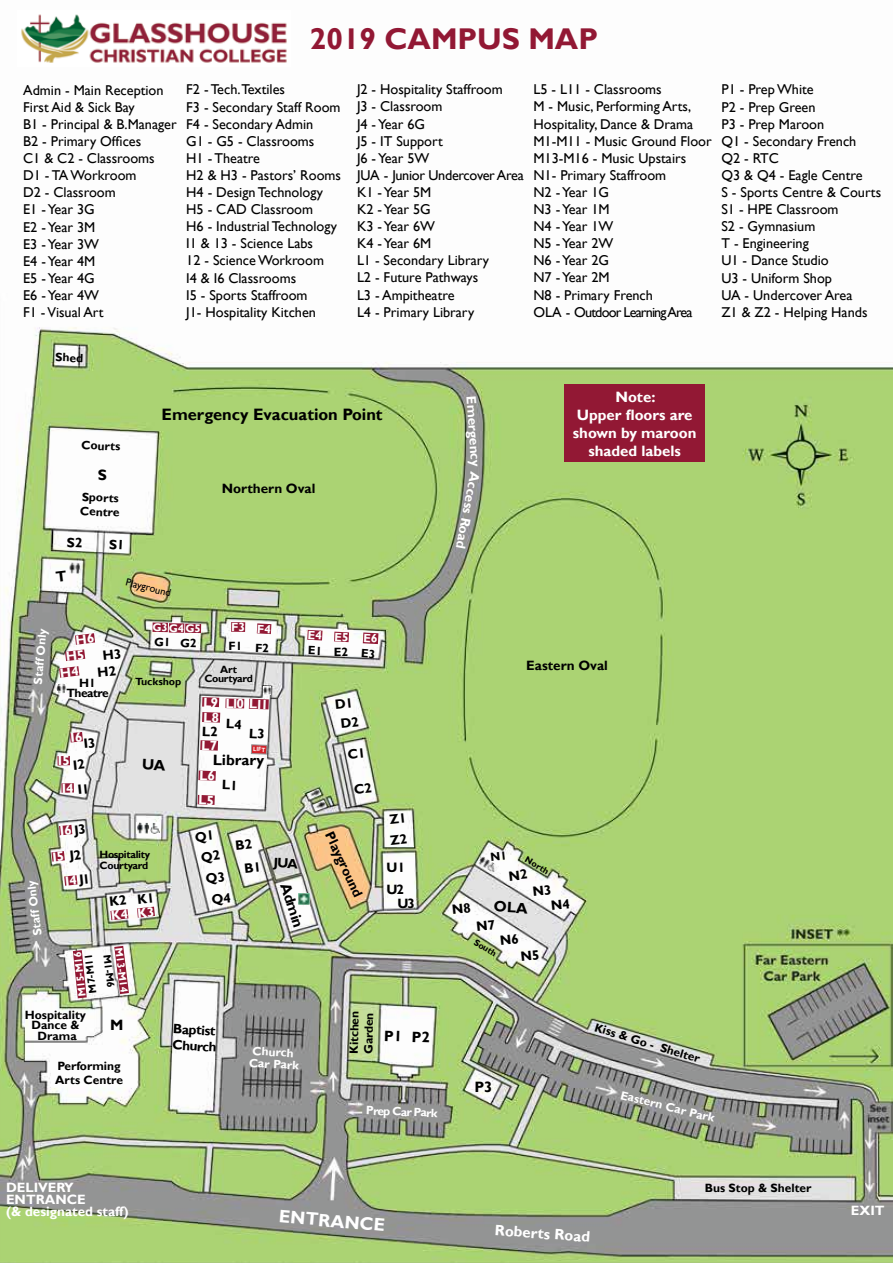
<style>
.page{position:relative;width:893px;height:1263px;background:#fff}
.page>*{position:absolute;margin:0;border:0;box-sizing:border-box;transform-origin:0 0}
.t1{font:700 30px "Gill Sans";color:#921834}
.t2{font:700 18px "Gill Sans";color:#fff}
.t3{font:700 16.5px "Gill Sans";color:#000}
.t4{font:700 15px/18px "Gill Sans";color:#fff;text-align:center}
.t5{font:700 15px "Gill Sans";color:#000}
.t6{font:14.25px/17.1px "Gill Sans";color:#000}
.t7{font:700 13.5px/12px "Gill Sans";color:#fff}
.t8{font:700 13.5px/16.2px "Gill Sans";color:#000}
.t9{font:700 12px/14.4px "Gill Sans";color:#000}
.t10{font:700 12px/12px "Gill Sans";color:#fff}
.t11{font:700 12px/10.5px "Gill Sans";letter-spacing:-.04em;color:#000;text-align:center}
.t12{font:700 11.25px "Gill Sans";color:#fff}
.t13{font:700 10.5px/10.5px "Gill Sans";letter-spacing:-.03em;color:#000}
.t14{font:700 10.5px "Gill Sans";color:#fff}
.t15{font:10.5px "Gill Sans";color:#000}
.t16{font:700 9px "Gill Sans";color:#000}
.t17{font:700 6.15px "Gill Sans";color:#fff;scale:.85 1}
.s1{color:#000}
</style>
<div class="page">
<img style="left:0;top:327px;width:893px;height:936px">
<img style="left:21px;top:14px;width:266px;height:49px">
<div style="left:564px;top:384px;width:141px;height:78px;background:#921834"></div>
<img style="left:476px;top:855px;width:23px;height:20px">
<svg style="left:73px;top:950px;width:14px;height:48px"></svg>
<svg style="left:114px;top:946px;width:15px;height:48px"></svg>
<div style="left:61px;top:783px;width:13px;height:10px;background:#921834"></div>
<svg style="left:64px;top:875px;width:13px;height:11px"></svg>
<svg style="left:59px;top:825px;width:13px;height:10px"></svg>
<svg style="left:110px;top:909px;width:18px;height:11px"></svg>
<svg style="left:137px;top:907px;width:18px;height:11px"></svg>
<div style="left:152px;top:622px;width:16px;height:10px;background:#921834"></div>
<div style="left:185px;top:624px;width:16px;height:9px;background:#921834"></div>
<div style="left:169px;top:623px;width:15px;height:10px;background:#921834"></div>
<svg style="left:231px;top:622px;width:14px;height:10px"></svg>
<svg style="left:307px;top:630px;width:15px;height:10px"></svg>
<svg style="left:334px;top:632px;width:15px;height:10px"></svg>
<svg style="left:51px;top:851px;width:14px;height:11px"></svg>
<div style="left:57px;top:756px;width:13px;height:9px;background:#921834"></div>
<svg style="left:251px;top:744px;width:17px;height:11px"></svg>
<img style="left:136px;top:822px;width:23px;height:11px">
<svg style="left:308px;top:789px;width:18px;height:22px"></svg>
<svg style="left:298px;top:894px;width:11px;height:11px"></svg>
<svg style="left:143px;top:759px;width:23px;height:11px"></svg>
<svg style="left:56px;top:563px;width:25px;height:19px"></svg>
<svg style="left:491px;top:851px;width:14px;height:10px"></svg>
<svg style="left:509px;top:869px;width:18px;height:11px"></svg>
<svg style="left:453px;top:903px;width:18px;height:11px"></svg>
<svg style="left:63px;top:783px;width:10px;height:10px"></svg>
<svg style="left:70px;top:732px;width:25px;height:16px"></svg>
<svg style="left:212px;top:893px;width:19px;height:13px"></svg>
<svg style="left:206px;top:872px;width:18px;height:13px"></svg>
<svg style="left:201px;top:850px;width:19px;height:13px"></svg>
<svg style="left:195px;top:831px;width:17px;height:13px"></svg>
<svg style="left:245px;top:862px;width:14px;height:11px"></svg>
<svg style="left:236px;top:839px;width:16px;height:11px"></svg>
<svg style="left:198px;top:770px;width:18px;height:11px"></svg>
<svg style="left:226px;top:687px;width:44px;height:22px"></svg>
<svg style="left:198px;top:795px;width:17px;height:10px"></svg>
<svg style="left:232px;top:623px;width:12px;height:8px"></svg>
<svg style="left:256px;top:644px;width:13px;height:8px"></svg>
<svg style="left:309px;top:646px;width:11px;height:9px"></svg>
<svg style="left:362px;top:632px;width:16px;height:26px"></svg>
<svg style="left:348px;top:748px;width:15px;height:11px"></svg>
<svg style="left:354px;top:783px;width:18px;height:11px"></svg>
<svg style="left:387px;top:863px;width:15px;height:9px"></svg>
<svg style="left:257px;top:623px;width:14px;height:11px"></svg>
<svg style="left:56px;top:633px;width:65px;height:60px"></svg>
<svg style="left:223px;top:780px;width:12px;height:10px"></svg>
<svg style="left:200px;top:697px;width:20px;height:54px"></svg>
<svg style="left:250px;top:728px;width:14px;height:10px"></svg>
<svg style="left:227px;top:719px;width:14px;height:10px"></svg>
<svg style="left:273px;top:858px;width:25px;height:12px"></svg>
<svg style="left:494px;top:901px;width:34px;height:12px"></svg>
<svg style="left:67px;top:537px;width:15px;height:10px"></svg>
<svg style="left:109px;top:539px;width:13px;height:10px"></svg>
<svg style="left:477px;top:920px;width:62px;height:41px"></svg>
<h1 class="t1" style="left:310px;top:20px;width:290px">2019 CAMPUS MAP</h1>
<p class="t6" style="left:23px;top:82px;width:155px">Admin - Main Reception<br>First Aid &amp; Sick Bay<br>B1 - Principal &amp; B.Manager<br>B2 - Primary Offices<br>C1 &amp; C2 - Classrooms<br>D1 - TA Workroom<br>D2 - Classroom<br>E1 - Year 3G<br>E2 - Year 3M<br>E3 - Year 3W<br>E4 - Year 4M<br>E5 - Year 4G<br>E6 - Year 4W<br>F1 - Visual Art</p>
<p class="t6" style="left:186px;top:81px;width:156px">F2 - Tech.Textiles<br>F3 - Secondary Staff Room<br>F4 - Secondary Admin<br>G1 - G5 - Classrooms<br>H1 - Theatre<br>H2 &amp; H3 - Pastors’ Rooms<br>H4 - Design Technology<br>H5 - CAD Classroom<br>H6 - Industrial Technology<br>I1 &amp; 13 - Science Labs<br>12 - Science Workroom<br>I4 &amp; I6 Classrooms<br>I5 - Sports Staffroom<br>J1- Hospitality Kitchen</p>
<p class="t6" style="left:357px;top:81px;width:168px">J2 - Hospitality Staffroom<br>J3 - Classroom<br>J4 - Year 6G<br>J5 - IT Support<br>J6 - Year 5W<br>JUA - Junior Undercover Area<br>K1 - Year 5M<br>K2 - Year 5G<br>K3 - Year 6W<br>K4 - Year 6M<br>L1 - Secondary Library<br>L2 - Future Pathways<br>L3 - Ampitheatre<br>L4 - Primary Library</p>
<p class="t6" style="left:533px;top:81px;width:180px">L5 - L11 - Classrooms<br>M - Music, Performing Arts,<br>Hospitality, Dance &amp; Drama<br>M1-M11 - Music Ground Floor<br>M13-M16 - Music Upstairs<br>N1- Primary Staffroom<br>N2 - Year 1G<br>N3 - Year 1M<br>N4 - Year 1W<br>N5 - Year 2W<br>N6 - Year 2G<br>N7 - Year 2M<br>N8 - Primary French<br>OLA - Outdoor Learning Area</p>
<p class="t6" style="left:721px;top:81px;width:161px">P1 - Prep White<br>P2 - Prep Green<br>P3 - Prep Maroon<br>Q1 - Secondary French<br>Q2 - RTC<br>Q3 &amp; Q4 - Eagle Centre<br>S - Sports Centre &amp; Courts<br>S1 - HPE Classroom<br>S2 - Gymnasium<br>T - Engineering<br>U1 - Dance Studio<br>U3 - Uniform Shop<br>UA - Undercover Area<br>Z1 &amp; Z2 - Helping Hands</p>
<p class="t9" style="left:56px;top:350px;width:29px;rotate:2deg">Shed</p>
<p class="t9" style="left:82px;top:438px;width:40px;rotate:3deg">Courts</p>
<p class="t5" style="left:98px;top:466px;width:11px">S</p>
<p class="t9" style="left:81px;top:489px;width:41px;rotate:3deg">Sports<br>Centre</p>
<p class="t3" style="left:162px;top:404px;width:223px">Emergency Evacuation Point</p>
<p class="t8" style="left:222px;top:481px;width:95px">Northern Oval</p>
<p class="t10" style="left:32px;top:684px;width:57px;rotate:-85deg">Staff Only</p>
<p class="t11" style="left:66px;top:678px;width:44px">H1<br>Theatre</p>
<p class="t15" style="left:127px;top:576px;width:48px;rotate:14deg">Playground</p>
<p class="t12" style="left:153px;top:621px;width:50px;rotate:1deg">G3G4G5</p>
<p class="t9" style="left:154px;top:635px;width:44px;rotate:2deg">G1 G2</p>
<p class="t9" style="left:229px;top:639px;width:15px">F1</p>
<p class="t13" style="left:135px;top:676px;width:48px;rotate:1deg">Tuckshop</p>
<p class="t13" style="left:204px;top:665px;width:50px;line-height:9px;text-align:center">Art<br>Courtyard</p>
<p class="t8" style="left:72px;top:753px;width:16px;line-height:25px;rotate:-6deg">I2<br>I1</p>
<p class="t17" style="left:253px;top:745px;width:16px;rotate:2deg">LIFT</p>
<p class="t5" style="left:213px;top:750px;width:53px;rotate:1deg">Library</p>
<p class="t10" style="left:32px;top:936px;width:57px;rotate:-97deg">Staff Only</p>
<p class="t7" style="left:48px;top:820px;width:38px;line-height:25.3px;text-indent:10px;rotate:-6deg">J6 <span class="s1">J3<br></span>J5 <span class="s1">J2</span></p>
<p class="t7" style="left:64px;top:876px;width:27px;rotate:-6deg">J4 <span class="s1">J1</span></p>
<p class="t13" style="left:100px;top:850px;width:52px">Hospitality<br>Courtyard</p>
<p class="t8" style="left:109px;top:894px;width:47px;rotate:-6deg">K2 K1</p>
<p class="t7" style="left:110px;top:910px;width:45px;rotate:-6deg">K4 K3</p>
<p class="t14" style="left:76px;top:997px;width:47px;rotate:-96deg">M15-M16</p>
<p class="t13" style="left:88px;top:993px;width:41px;rotate:-97deg">M7-M11</p>
<p class="t14" style="left:125px;top:947px;width:47px;rotate:83deg">M13-M14</p>
<p class="t13" style="left:112px;top:953px;width:35px;rotate:83deg">M1-M6</p>
<p class="t10" style="left:308px;top:629px;width:72px;rotate:3deg">E4 E5 E6</p>
<p class="t9" style="left:334px;top:645px;width:16px">E2</p>
<p class="t8" style="left:334px;top:695px;width:23px;line-height:19.5px;rotate:-6deg">D1<br>D2</p>
<p class="t5" style="left:294px;top:881px;width:47px;rotate:72deg">Admin</p>
<p class="t8" style="left:336px;top:829px;width:72px;rotate:65deg">Playground</p>
<p class="t8" style="left:387px;top:810px;width:20px;line-height:20.7px;rotate:-6deg">Z1<br>Z2</p>
<p class="t8" style="left:386px;top:882px;width:19px">U2</p>
<p class="t8" style="left:398px;top:895px;width:19px">U3</p>
<p class="t9" style="left:25px;top:1009px;width:63px;line-height:10.5px;text-align:center">Hospitality<br>Dance &amp;<br>Drama</p>
<p class="t9" style="left:55px;top:1059px;width:69px;line-height:13.5px">Performing<br>Arts Centre</p>
<p class="t5" style="left:110px;top:1016px;width:15px">M</p>
<p class="t8" style="left:174px;top:1021px;width:46px;rotate:3deg">Baptist<br>Church</p>
<p class="t10" style="left:250px;top:1045px;width:52px;rotate:3deg">Church<br>Car Park</p>
<p class="t9" style="left:347px;top:1053px;width:44px;rotate:-89deg">Kitchen<br>Garden</p>
<p class="t5" style="left:384px;top:1027px;width:47px;rotate:2deg">P1 P2</p>
<p class="t10" style="left:366px;top:1105px;width:73px;rotate:2deg">Prep Car Park</p>
<p class="t7" style="left:477px;top:395px;width:73px;rotate:86deg">Emergency</p>
<p class="t7" style="left:481px;top:472px;width:80px;rotate:101deg">Access Road</p>
<p class="t16" style="left:478px;top:936px;width:26px;rotate:32deg">South</p>
<p class="t5" style="left:474px;top:1077px;width:20px">P3</p>
<p class="t4" style="left:573px;top:388px;width:125px">Note:<br>Upper floors are shown by maroon shaded labels</p>
<p class="t8" style="left:526px;top:658px;width:83px">Eastern Oval</p>
<p class="t16" style="left:528px;top:854px;width:28px;rotate:30deg">North</p>
<p class="t8" style="left:549px;top:882px;width:20px;text-indent:-17px;rotate:-6deg">N3<br>N4</p>
<p class="t9" style="left:597px;top:1020px;width:111px;rotate:17deg">Kiss &amp; Go - Shelter</p>
<p class="t10" style="left:622px;top:1089px;width:98px;rotate:14deg">Eastern Car Park</p>
<p class="t7" style="left:6px;top:1182px;width:124px">DELIVERY<br>ENTRANCE<br>(&amp; designated staff)</p>
<p class="t9" style="left:705px;top:1181px;width:108px">Bus Stop &amp; Shelter</p>
<p class="t2" style="left:280px;top:1205px;width:108px;rotate:5deg">ENTRANCE</p>
<p class="t7" style="left:851px;top:1205px;width:35px">EXIT</p>
<p class="t4" style="left:495px;top:1221px;width:97px;rotate:4deg">Roberts Road</p>
</div>
